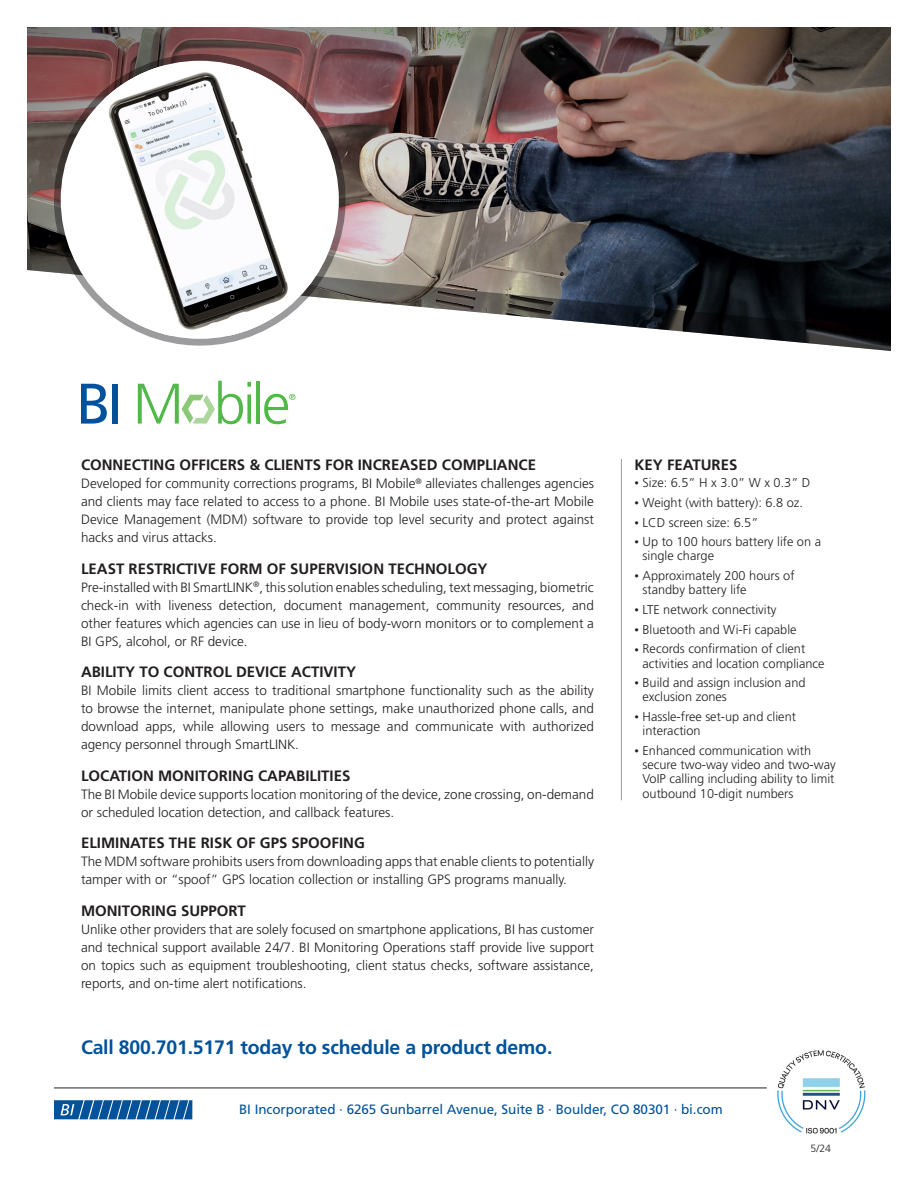
<style>
.page{position:relative;width:918px;height:1188px;background:#fff}
.page>*{position:absolute;margin:0;border:0;box-sizing:border-box;transform-origin:0 0}
.body{font:700 19.35px "Frutiger LT Std";letter-spacing:-.01em;color:#01529a}
._2019_subhead_blue_bold_10pt{font:700 15px "Frutiger LT Std";color:#231f20}
._2019_text{font:300 13.5px/18px "Frutiger LT Std";color:#231f20;text-align:justify}
._2019_contact_line{font:13.5px "Frutiger LT Std";letter-spacing:-.005em;color:#01529a}
.bullets{font:300 12.75px/14.2px "Frutiger LT Std";color:#231f20}
._2023_contact_line{font:300 10.5px "Frutiger LT Std";color:#231f20}
.s1{font-size:9px}
</style>
<div class="page">
<img style="left:27px;top:27px;width:864px;height:222px">
<svg style="left:54px;top:1100px;width:138px;height:19px;background:#2268a7"></svg>
<svg style="left:27px;top:249px;width:864px;height:102px"></svg>
<svg style="left:54px;top:54px;width:292px;height:292px;background:#645756"></svg>
<div style="left:61px;top:61px;width:278px;height:278px;background:#fff;border-radius:50%"></div>
<img style="left:104px;top:66px;width:189px;height:270px">
<hr style="left:54px;top:1088px;width:713px;height:1px;background:#231f20">
<hr style="left:621px;top:459px;width:1px;height:341px;background:#9c9c9e">
<svg style="left:81px;top:384px;width:26px;height:40px"></svg>
<div style="left:112px;top:384px;width:6px;height:40px;background:#01529a"></div>
<svg style="left:138px;top:381px;width:113px;height:43px"></svg>
<hr style="left:257px;top:381px;width:3px;height:43px;background:#51b948">
<svg style="left:264px;top:394px;width:31px;height:30px"></svg>
<img style="left:777px;top:1050px;width:89px;height:84px">
<p class="_2019_subhead_blue_bold_10pt" style="left:81px;top:456px;width:457px">CONNECTING OFFICERS &amp; CLIENTS FOR INCREASED COMPLIANCE</p>
<p class="_2019_text" style="left:81px;top:475px;width:515px">Developed for community corrections programs, BI Mobile<sup>®</sup> alleviates challenges agencies and clients may face related to access to a phone. BI Mobile uses state-of-the-art Mobile Device Management (MDM) software to provide top level security and protect against hacks and virus attacks.</p>
<p class="_2019_subhead_blue_bold_10pt" style="left:81px;top:560px;width:408px">LEAST RESTRICTIVE FORM OF SUPERVISION TECHNOLOGY</p>
<p class="_2019_text" style="left:81px;top:578px;width:515px">Pre-installed with BI SmartLINK<sup>®</sup>, this solution enables scheduling, text messaging, biometric check-in with liveness detection, document management, community resources, and other features which agencies can use in lieu of body-worn monitors or to complement a BI GPS, alcohol, or RF device.</p>
<p class="_2019_subhead_blue_bold_10pt" style="left:81px;top:663px;width:277px">ABILITY TO CONTROL DEVICE ACTIVITY</p>
<p class="_2019_text" style="left:81px;top:682px;width:515px">BI Mobile limits client access to traditional smartphone functionality such as the ability to browse the internet, manipulate phone settings, make unauthorized phone calls, and download apps, while allowing users to message and communicate with authorized agency personnel through SmartLINK.</p>
<p class="_2019_subhead_blue_bold_10pt" style="left:81px;top:767px;width:271px">LOCATION MONITORING CAPABILITIES</p>
<p class="_2019_text" style="left:81px;top:785px;width:515px">The BI Mobile device supports location monitoring of the device, zone crossing, on-demand or scheduled location detection, and callback features.</p>
<p class="_2019_subhead_blue_bold_10pt" style="left:81px;top:834px;width:285px">ELIMINATES THE RISK OF GPS SPOOFING</p>
<p class="_2019_text" style="left:81px;top:853px;width:515px">The MDM software prohibits users from downloading apps that enable clients to potentially tamper with or “spoof” GPS location collection or installing GPS programs manually.</p>
<p class="_2019_subhead_blue_bold_10pt" style="left:81px;top:902px;width:166px">MONITORING SUPPORT</p>
<p class="_2019_text" style="left:81px;top:920px;width:515px">Unlike other providers that are solely focused on smartphone applications, BI has customer and technical support available 24/7. BI Monitoring Operations staff provide live support on topics such as equipment troubleshooting, client status checks, software assistance, reports, and on-time alert notifications.</p>
<p class="body" style="left:81px;top:1036px;width:473px">Call 800.701.5171 today to schedule a product demo.</p>
<p class="_2019_subhead_blue_bold_10pt" style="left:634px;top:456px;width:105px">KEY FEATURES</p>
<p class="bullets" style="left:634px;top:476px;width:177px"><span class="s1">•</span> Size: 6.5” H x 3.0” W x 0.3” D</p>
<p class="bullets" style="left:634px;top:496px;width:170px"><span class="s1">•</span> Weight (with battery): 6.8 oz.</p>
<p class="bullets" style="left:634px;top:515px;width:126px"><span class="s1">•</span> LCD screen size: 6.5”</p>
<p class="bullets" style="left:643px;top:535px;width:180px;text-indent:-8px"><span class="s1">•</span> Up to 100 hours battery life on a single charge</p>
<p class="bullets" style="left:643px;top:569px;width:154px;text-indent:-8px"><span class="s1">•</span> Approximately 200 hours of standby battery life</p>
<p class="bullets" style="left:634px;top:603px;width:144px"><span class="s1">•</span> LTE network connectivity</p>
<p class="bullets" style="left:634px;top:622px;width:164px"><span class="s1">•</span> Bluetooth and Wi-Fi capable</p>
<p class="bullets" style="left:643px;top:642px;width:184px;text-indent:-8px"><span class="s1">•</span> Records confirmation of client activities and location compliance</p>
<p class="bullets" style="left:643px;top:676px;width:164px;text-indent:-8px"><span class="s1">•</span> Build and assign inclusion and exclusion zones</p>
<p class="bullets" style="left:643px;top:710px;width:155px;text-indent:-8px"><span class="s1">•</span> Hassle-free set-up and client interaction</p>
<p class="bullets" style="left:643px;top:744px;width:195px;text-indent:-8px"><span class="s1">•</span> Enhanced communication with secure two-way video and two-way<br>VoIP calling including ability to limit outbound 10-digit numbers</p>
<p class="_2019_contact_line" style="left:239px;top:1101px;width:485px">BI Incorporated · 6265 Gunbarrel Avenue, Suite B · Boulder, CO 80301 · bi.com</p>
<p class="_2023_contact_line" style="left:811px;top:1142px;width:22px">5/24</p>
</div>
